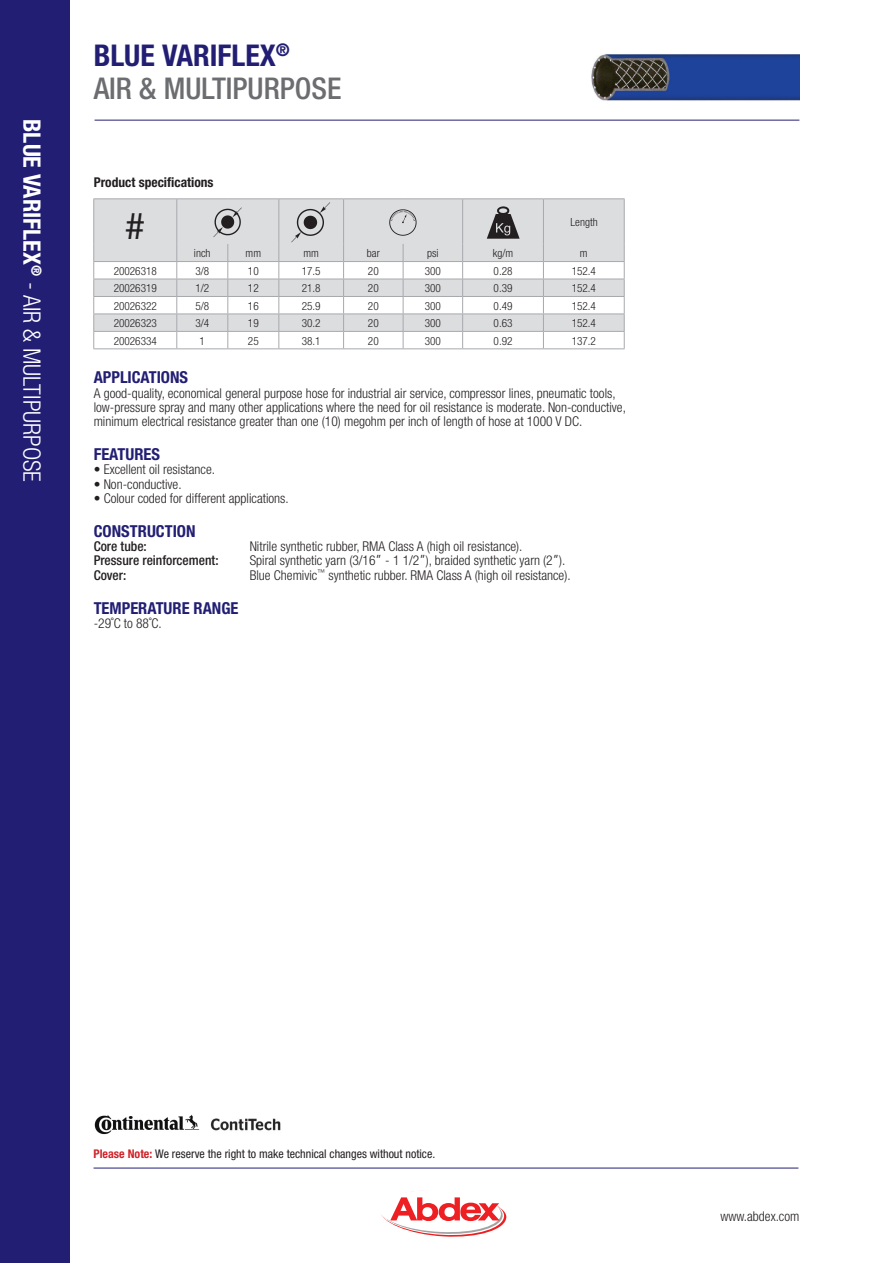
<style>
.page{position:relative;width:893px;height:1263px;background:#fff}
.page>*{position:absolute;margin:0;border:0;box-sizing:border-box;transform-origin:0 0}
.t1{font:36.6px "Helvetica Neue";color:#231f20}
.t2{font:500 condensed 30px "Helvetica Neue";color:#6c6d70}
.t3{font:700 condensed 30px "Helvetica Neue";color:#221e73}
.t4{font:300 condensed 24px "Helvetica Neue";color:#fff}
.t5{font:700 condensed 16.5px "Helvetica Neue";color:#221e73}
.t6{font:300 condensed 13.5px/14.2px "Helvetica Neue";color:#231f20}
.t7{font:500 condensed 13.5px "Helvetica Neue";color:#231f20}
.t8{font:700 condensed 13.5px "Helvetica Neue";color:#231f20}
.t9{font:condensed 12px "Helvetica Neue";color:#231f20}
.t10{font:300 condensed 11.25px "Helvetica Neue";color:#231f20}
.s1{font-weight:700}
.s2{font-family:"Frutiger"}
.s3{font-weight:700;color:#d1232a}
</style>
<div class="page">
<div style="left:0;top:0;width:70px;height:1263px;background:#221e73"></div>
<hr style="left:95px;top:120px;width:704px;height:1px;background:#221e73">
<hr style="left:94px;top:1168px;width:704px;height:1px;background:#221e73">
<svg style="left:381px;top:1191px;width:125px;height:46px"></svg>
<div style="left:94px;top:199px;width:530px;height:45px;background:#dcdddf"></div>
<hr style="left:93px;top:198px;width:84px;height:1px;background:#a8a9ad">
<hr style="left:93px;top:199px;width:1px;height:45px;background:#a8a9ad">
<hr style="left:177px;top:198px;width:51px;height:1px;background:#a8a9ad">
<hr style="left:176px;top:199px;width:1px;height:45px;background:#a8a9ad">
<hr style="left:228px;top:198px;width:51px;height:1px;background:#a8a9ad">
<hr style="left:279px;top:198px;width:65px;height:1px;background:#a8a9ad">
<hr style="left:278px;top:199px;width:1px;height:45px;background:#a8a9ad">
<hr style="left:344px;top:198px;width:59px;height:1px;background:#a8a9ad">
<hr style="left:343px;top:199px;width:1px;height:45px;background:#a8a9ad">
<hr style="left:403px;top:198px;width:60px;height:1px;background:#a8a9ad">
<hr style="left:463px;top:198px;width:80px;height:1px;background:#a8a9ad">
<hr style="left:462px;top:199px;width:1px;height:45px;background:#a8a9ad">
<hr style="left:543px;top:198px;width:82px;height:1px;background:#a8a9ad">
<hr style="left:543px;top:199px;width:1px;height:45px;background:#a8a9ad">
<hr style="left:624px;top:199px;width:1px;height:45px;background:#a8a9ad">
<svg style="left:93px;top:244px;width:532px;height:104px"></svg>
<hr style="left:93px;top:348px;width:84px;height:1px;background:#a8a9ad">
<hr style="left:177px;top:348px;width:51px;height:1px;background:#a8a9ad">
<hr style="left:228px;top:348px;width:51px;height:1px;background:#a8a9ad">
<hr style="left:279px;top:348px;width:65px;height:1px;background:#a8a9ad">
<hr style="left:344px;top:348px;width:59px;height:1px;background:#a8a9ad">
<hr style="left:403px;top:348px;width:60px;height:1px;background:#a8a9ad">
<hr style="left:463px;top:348px;width:80px;height:1px;background:#a8a9ad">
<hr style="left:543px;top:348px;width:82px;height:1px;background:#a8a9ad">
<img style="left:209px;top:203px;width:37px;height:38px">
<img style="left:288px;top:198px;width:47px;height:48px">
<img style="left:486px;top:206px;width:34px;height:33px">
<img style="left:389px;top:209px;width:27px;height:27px">
<img style="left:94px;top:1115px;width:106px;height:20px">
<img style="left:210px;top:1118px;width:71px;height:13px">
<img style="left:591px;top:54px;width:208px;height:47px">
<p class="t4" style="left:46px;top:119px;width:364px;rotate:90deg"><span class="s1">BLUE VARIFLEX</span><sup>®</sup> - AIR &amp; MULTIPURPOSE</p>
<p class="t3" style="left:94px;top:37px;width:198px">BLUE VARIFLEX<sup>®</sup></p>
<p class="t2" style="left:94px;top:70px;width:249px">AIR &amp; MULTIPURPOSE</p>
<p class="t8" style="left:94px;top:174px;width:121px">Product specifications</p>
<p class="t1" style="left:125px;top:200px;width:22px">#</p>
<p class="t10" style="left:570px;top:215px;width:29px">Length</p>
<p class="t10" style="left:194px;top:247px;width:18px">inch</p>
<p class="t10" style="left:246px;top:247px;width:17px">mm</p>
<p class="t10" style="left:303px;top:247px;width:17px">mm</p>
<p class="t10" style="left:367px;top:247px;width:14px">bar</p>
<p class="t10" style="left:427px;top:247px;width:13px">psi</p>
<p class="t10" style="left:493px;top:247px;width:22px">kg/m</p>
<p class="t10" style="left:580px;top:247px;width:9px">m</p>
<p class="t10" style="left:114px;top:264px;width:45px">20026318</p>
<p class="t10" style="left:195px;top:264px;width:15px">3/8</p>
<p class="t10" style="left:248px;top:264px;width:12px">10</p>
<p class="t10" style="left:302px;top:264px;width:20px">17.5</p>
<p class="t10" style="left:368px;top:264px;width:12px">20</p>
<p class="t10" style="left:425px;top:264px;width:18px">300</p>
<p class="t10" style="left:494px;top:264px;width:20px">0.28</p>
<p class="t10" style="left:572px;top:264px;width:26px">152.4</p>
<p class="t10" style="left:114px;top:282px;width:45px">20026319</p>
<p class="t10" style="left:195px;top:282px;width:15px">1/2</p>
<p class="t10" style="left:248px;top:282px;width:12px">12</p>
<p class="t10" style="left:302px;top:282px;width:20px">21.8</p>
<p class="t10" style="left:368px;top:282px;width:12px">20</p>
<p class="t10" style="left:425px;top:282px;width:18px">300</p>
<p class="t10" style="left:494px;top:282px;width:20px">0.39</p>
<p class="t10" style="left:572px;top:282px;width:26px">152.4</p>
<p class="t10" style="left:114px;top:299px;width:45px">20026322</p>
<p class="t10" style="left:195px;top:299px;width:15px">5/8</p>
<p class="t10" style="left:248px;top:299px;width:12px">16</p>
<p class="t10" style="left:302px;top:299px;width:20px">25.9</p>
<p class="t10" style="left:368px;top:299px;width:12px">20</p>
<p class="t10" style="left:425px;top:299px;width:18px">300</p>
<p class="t10" style="left:494px;top:299px;width:20px">0.49</p>
<p class="t10" style="left:572px;top:299px;width:26px">152.4</p>
<p class="t10" style="left:114px;top:317px;width:45px">20026323</p>
<p class="t10" style="left:195px;top:317px;width:15px">3/4</p>
<p class="t10" style="left:248px;top:317px;width:12px">19</p>
<p class="t10" style="left:302px;top:317px;width:20px">30.2</p>
<p class="t10" style="left:368px;top:317px;width:12px">20</p>
<p class="t10" style="left:425px;top:317px;width:18px">300</p>
<p class="t10" style="left:494px;top:317px;width:20px">0.63</p>
<p class="t10" style="left:572px;top:317px;width:26px">152.4</p>
<p class="t10" style="left:114px;top:334px;width:45px">20026334</p>
<p class="t10" style="left:200px;top:334px;width:7px">1</p>
<p class="t10" style="left:248px;top:334px;width:12px">25</p>
<p class="t10" style="left:302px;top:334px;width:20px">38.1</p>
<p class="t10" style="left:368px;top:334px;width:12px">20</p>
<p class="t10" style="left:425px;top:334px;width:18px">300</p>
<p class="t10" style="left:494px;top:334px;width:20px">0.92</p>
<p class="t10" style="left:572px;top:334px;width:26px">137.2</p>
<p class="t5" style="left:94px;top:367px;width:96px">APPLICATIONS</p>
<p class="t6" style="left:94px;top:385px;width:534px">A good-quality, economical general purpose hose for industrial air service, compressor lines, pneumatic tools, low-pressure spray and many other applications where the need for oil resistance is moderate. Non-conductive, minimum electrical resistance greater than one (10) megohm per inch of length of hose at 1000 V DC.</p>
<p class="t5" style="left:94px;top:444px;width:68px">FEATURES</p>
<p class="t6" style="left:94px;top:462px;width:123px">• Excellent oil resistance.</p>
<p class="t6" style="left:94px;top:477px;width:89px">• Non-conductive.</p>
<p class="t6" style="left:94px;top:491px;width:197px">• Colour coded for different applications.</p>
<p class="t5" style="left:94px;top:521px;width:103px">CONSTRUCTION</p>
<p class="t7" style="left:94px;top:538px;width:55px">Core tube:</p>
<p class="t6" style="left:250px;top:539px;width:274px">Nitrile synthetic rubber, RMA Class A (high oil resistance).</p>
<p class="t7" style="left:94px;top:553px;width:126px">Pressure reinforcement:</p>
<p class="t6" style="left:250px;top:553px;width:317px">Spiral synthetic yarn (3/16<span class="s2">”</span> - 1 1/2<span class="s2">”</span>), braided synthetic yarn (2<span class="s2">”</span>).</p>
<p class="t7" style="left:94px;top:567px;width:34px">Cover:</p>
<p class="t6" style="left:250px;top:568px;width:322px">Blue Chemivic<sup>™</sup> synthetic rubber. RMA Class A (high oil resistance).</p>
<p class="t5" style="left:94px;top:598px;width:146px">TEMPERATURE RANGE</p>
<p class="t6" style="left:94px;top:616px;width:70px">-29˚C to 88˚C.</p>
<p class="t9" style="left:94px;top:1146px;width:343px"><span class="s3">Please Note:</span> We reserve the right to make technical changes without notice.</p>
<p class="t6" style="left:720px;top:1208px;width:81px">www.abdex.com</p>
</div>
